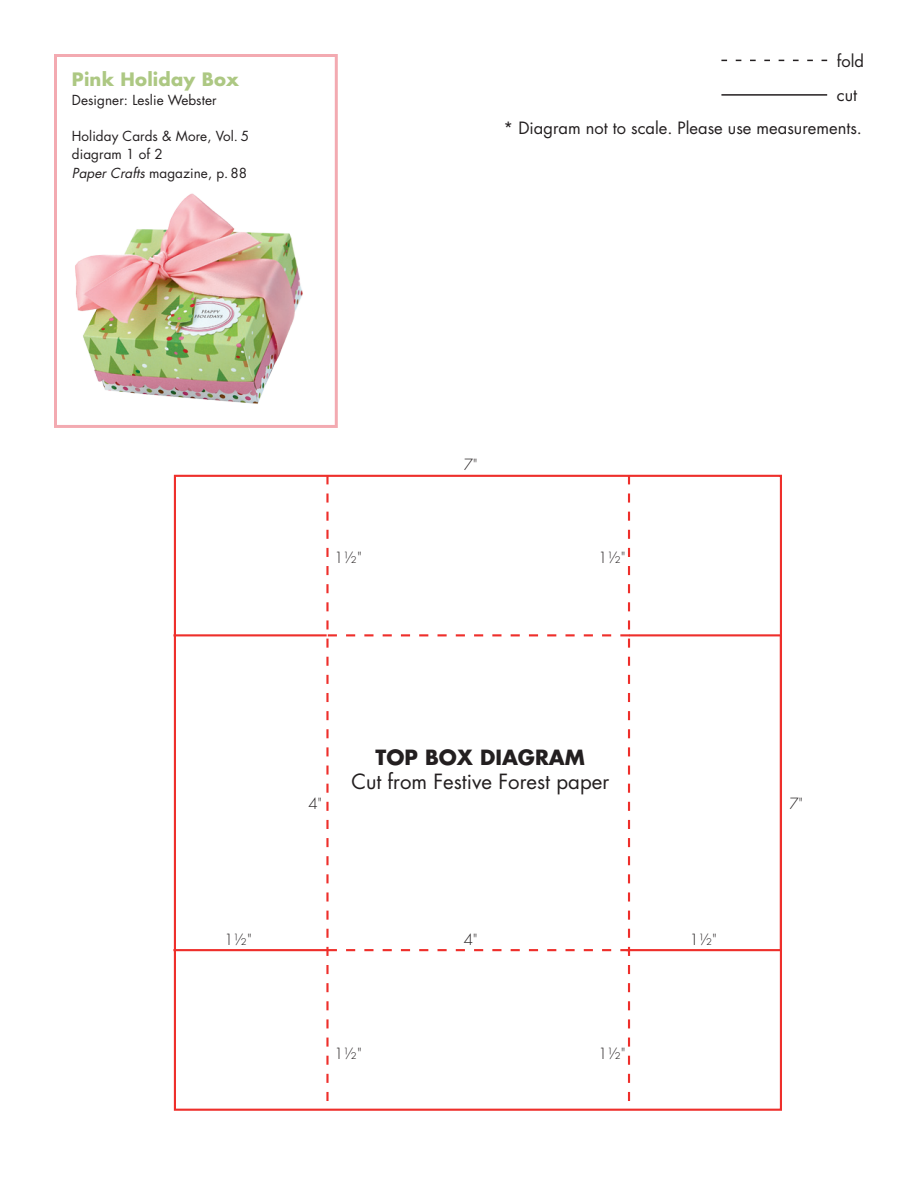
<style>
.page{position:relative;width:918px;height:1188px;background:#fff}
.page>*{position:absolute;margin:0;border:0;box-sizing:border-box;transform-origin:0 0}
.t1{font:20.4px "Futura";color:#231f20}
.t2{font:700 20.4px "Futura";color:#231f20}
.t3{font:700 18px "Futura";letter-spacing:.01em;color:#adc883}
.t4{font:16.5px "Futura";color:#231f20}
.t5{font:300 15px "Futura";color:#231f20}
.t6{font:13.5px/18.9px "Futura";letter-spacing:.005em;color:#231f20}
.s1{font-style:italic}
</style>
<div class="page">
<svg style="left:173px;top:474px;width:609px;height:637px"></svg>
<hr style="left:174px;top:634px;width:153px;height:2px;background:#ee2f2b">
<svg style="left:326px;top:475px;width:307px;height:634px"></svg>
<hr style="left:627px;top:949px;width:154px;height:2px;background:#ee2f2b">
<hr style="left:629px;top:634px;width:152px;height:2px;background:#ee2f2b">
<div style="left:54px;top:54px;width:284px;height:374px;border:3px solid #f3aab1"></div>
<img style="left:75px;top:193px;width:228px;height:211px">
<svg style="left:721px;top:60px;width:106px;height:1px"></svg>
<hr style="left:721px;top:94px;width:106px;height:2px;background:#231f20">
<h2 class="t3" style="left:72px;top:67px;width:169px">PINK HOLIDAY BOX</h2>
<p class="t6" style="left:72px;top:91px;width:146px">Designer: Leslie Webster</p>
<p class="t6" style="left:72px;top:126px;width:179px">Holiday Cards &amp; More, Vol. 5 diagram 1 of 2<br><span class="s1">Paper Crafts</span> magazine, p.88</p>
<p class="t4" style="left:837px;top:50px;width:29px">fold</p>
<p class="t4" style="left:837px;top:85px;width:22px">cut</p>
<p class="t4" style="left:504px;top:117px;width:360px">* Diagram not to scale. Please use measurements.</p>
<p class="t5" style="left:464px;top:456px;width:15px">7"</p>
<p class="t5" style="left:334px;top:549px;width:29px">1½"</p>
<p class="t5" style="left:598px;top:549px;width:29px">1½"</p>
<p class="t5" style="left:224px;top:930px;width:29px">1½"</p>
<p class="t5" style="left:309px;top:794px;width:15px">4"</p>
<h1 class="t2" style="left:376px;top:743px;width:211px">TOP BOX DIAGRAM</h1>
<h1 class="t1" style="left:351px;top:769px;width:259px">Cut from Festive Forest paper</h1>
<p class="t5" style="left:334px;top:1044px;width:29px">1½"</p>
<p class="t5" style="left:464px;top:930px;width:15px">4"</p>
<p class="t5" style="left:598px;top:1044px;width:29px">1½"</p>
<p class="t5" style="left:689px;top:930px;width:29px">1½"</p>
<p class="t5" style="left:790px;top:794px;width:15px">7"</p>
</div>
